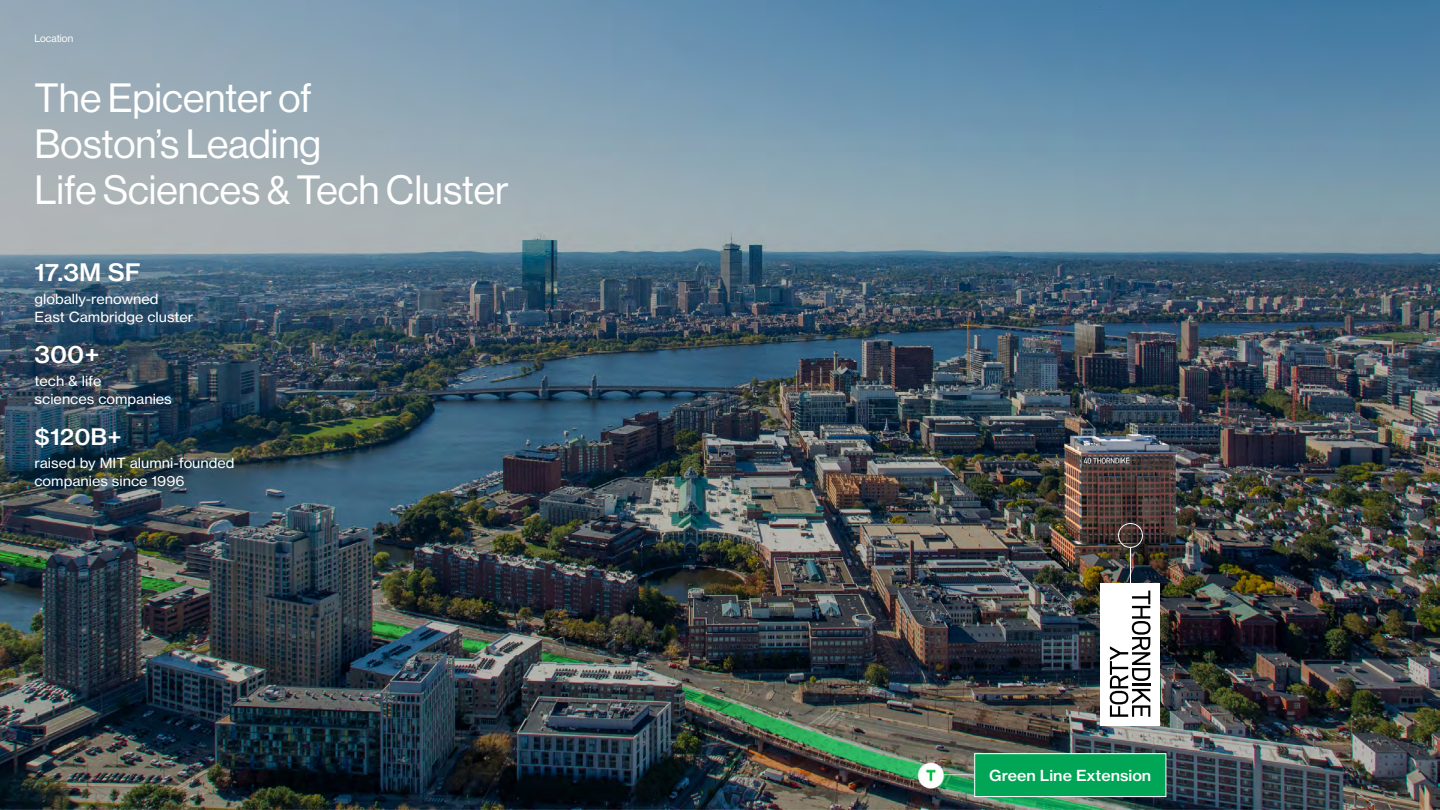
<style>
.page{position:relative;width:1440px;height:810px;background:#fff}
.page>*{position:absolute;margin:0;border:0;box-sizing:border-box;transform-origin:0 0}
.t1{font:40px/45.5px "N Haas Grotesk DS Pro 55 Rg";color:#fff}
.t2{font:23.75px "N Haas Grotesk TX Pro 65 Md";color:#fff;scale:1.06 1}
.t3{font:22.5px "N Haas Grotesk TX Pro 65 Md";color:#fff;scale:1.06 1}
.t4{font:15px "N Haas Grotesk TX Pro 65 Md";color:#fff;scale:1.06 1}
.t5{font:13.75px/17.5px "N Haas Grotesk TX Pro 55 Rg";color:#fff;scale:1.06 1}
.t6{font:10.5px "N Haas Grotesk DS Pro 55 Rg";color:#fff}
</style>
<div class="page">
<img style="left:0;top:0;width:1440px;height:810px">
<hr style="left:1130px;top:548px;width:1px;height:65px;background:#fff">
<div style="left:1101px;top:583px;width:59px;height:143px;background:#fff"></div>
<svg style="left:1110px;top:591px;width:41px;height:126px"></svg>
<div style="left:1118px;top:523px;width:25px;height:25px;border:1px solid #fff;border-radius:50%"></div>
<div style="left:975px;top:754px;width:191px;height:43px;background:#00a556"></div>
<div style="left:974px;top:753px;width:192px;height:44px;border:1px solid #fff"></div>
<p class="t6" style="left:35px;top:33px;width:40px">Location</p>
<h1 class="t1" style="left:35px;top:76px;width:476px">The Epicenter of<br>Boston’s Leading<br>Life Sciences &amp; Tech Cluster</h1>
<h2 class="t2" style="left:35px;top:257px;width:102px">17.3M SF</h2>
<p class="t5" style="left:35px;top:290px;width:151px">globally-renowned<br>East Cambridge cluster</p>
<h2 class="t2" style="left:35px;top:339px;width:63px">300+</h2>
<p class="t5" style="left:35px;top:373px;width:131px">tech &amp; life<br>sciences companies</p>
<h3 class="t3" style="left:35px;top:422px;width:84px">$120B+</h3>
<p class="t5" style="left:35px;top:455px;width:190px">raised by MIT alumni-founded companies since 1996</p>
<p class="t4" style="left:989px;top:766px;width:154px">Green Line Extension</p>
</div>
